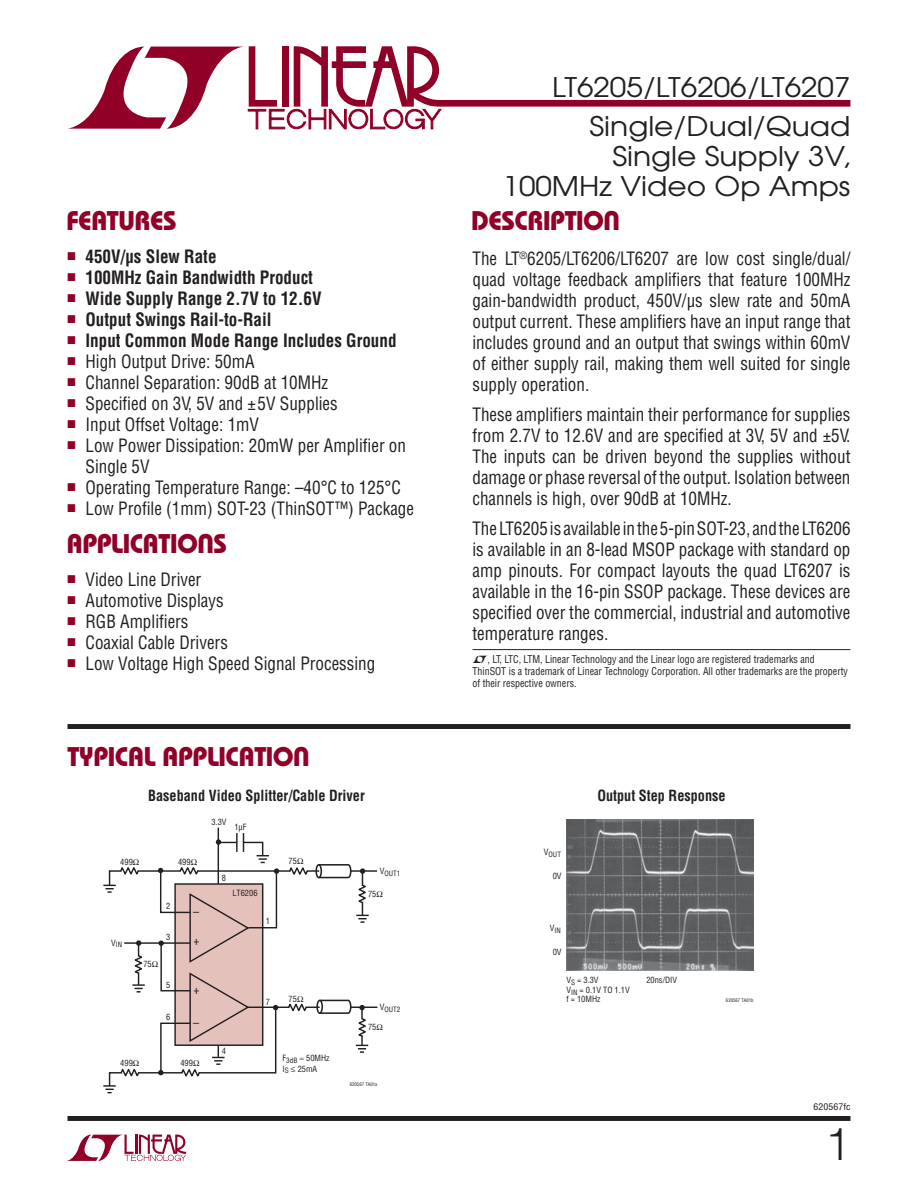
<style>
.page{position:relative;width:918px;height:1188px;background:#fff}
.page>*{position:absolute;margin:0;border:0;box-sizing:border-box;transform-origin:0 0}
.t1{font:300 45px "Helvetica";color:#231f20}
.t2{font:27px/30px "Avant Garde";color:#231f20;text-align:right;scale:1.1 1}
.t3{font:27px "Linear Bauhaus";letter-spacing:-.02em;color:#900027}
.t4{font:18px/21px "Linear Helv Cond";color:#231f20;text-align:justify;scale:.95 1}
.t5{font:700 18px "Linear Helv Cond";color:#231f20;scale:.95 1}
.t6{font:700 15px "Linear Helv Cond";color:#231f20;scale:.95 1}
.t7{font:12px "Linear Helv Cond";color:#231f20}
.t8{font:10.5px/12px "Linear Helv Cond";color:#231f20;scale:.95 1}
.t9{font:9px "Linear Helv Cond";color:#231f20;scale:1.1 1}
.t10{font:8.4px/10.8px "Linear Helv Cond";color:#231f20}
.t11{font:7.2px "Linear Helv Cond";color:#231f20}
.t12{font:4.8px "Linear Helv Cond";color:#231f20}
</style>
<div class="page">
<svg style="left:67px;top:1135px;width:119px;height:26px"></svg>
<div style="left:68px;top:1116px;width:782px;height:5px;background:#231f20"></div>
<svg style="left:68px;top:46px;width:782px;height:83px"></svg>
<div style="left:68px;top:724px;width:782px;height:5px;background:#231f20"></div>
<hr style="left:218px;top:828px;width:1px;height:229px;background:#231f20">
<img style="left:566px;top:819px;width:188px;height:152px">
<hr style="left:472px;top:649px;width:378px;height:1px;background:#231f20">
<svg style="left:103px;top:833px;width:274px;height:261px"></svg>
<h2 class="t3" style="left:67px;top:211px;width:112px">FEATURES</h2>
<p class="t5" style="left:68px;top:250px;width:158px"><sup>■</sup> 450V/μs Slew Rate</p>
<p class="t5" style="left:68px;top:271px;width:260px"><sup>■</sup> 100MHz Gain Bandwidth Product</p>
<p class="t5" style="left:68px;top:292px;width:269px"><sup>■</sup> Wide Supply Range 2.7V to 12.6V</p>
<p class="t5" style="left:68px;top:313px;width:216px"><sup>■</sup> Output Swings Rail-to-Rail</p>
<p class="t5" style="left:68px;top:334px;width:348px"><sup>■</sup> Input Common Mode Range Includes Ground</p>
<p class="t4" style="left:68px;top:353px;width:198px"><sup>■</sup> High Output Drive: 50mA</p>
<p class="t4" style="left:68px;top:374px;width:276px"><sup>■</sup> Channel Separation: 90dB at 10MHz</p>
<p class="t4" style="left:68px;top:395px;width:286px"><sup>■</sup> Specified on 3V, 5V and ±5V Supplies</p>
<p class="t4" style="left:68px;top:416px;width:203px"><sup>■</sup> Input Offset Voltage: 1mV</p>
<p class="t4" style="left:85px;top:437px;width:339px;text-indent:-18px"><sup>■</sup> Low Power Dissipation: 20mW per Amplifier on<br>Single 5V</p>
<p class="t4" style="left:68px;top:479px;width:352px"><sup>■</sup> Operating Temperature Range: –40°C to 125°C</p>
<p class="t4" style="left:68px;top:500px;width:366px"><sup>■</sup> Low Profile (1mm) SOT-23 (ThinSOT™) Package</p>
<h2 class="t3" style="left:66px;top:534px;width:162px">APPLICATIONS</h2>
<p class="t4" style="left:68px;top:571px;width:142px"><sup>■</sup> Video Line Driver</p>
<p class="t4" style="left:68px;top:592px;width:166px"><sup>■</sup> Automotive Displays</p>
<p class="t4" style="left:68px;top:613px;width:129px"><sup>■</sup> RGB Amplifiers</p>
<p class="t4" style="left:68px;top:634px;width:170px"><sup>■</sup> Coaxial Cable Drivers</p>
<p class="t4" style="left:68px;top:655px;width:326px"><sup>■</sup> Low Voltage High Speed Signal Processing</p>
<h2 class="t3" style="left:68px;top:747px;width:244px">TYPICAL APPLICATION</h2>
<p class="t6" style="left:148px;top:790px;width:229px">Baseband Video Splitter/Cable Driver</p>
<p class="t10" style="left:120px;top:857px;width:21px">499Ω</p>
<p class="t10" style="left:178px;top:857px;width:21px">499Ω</p>
<p class="t11" style="left:111px;top:942px;width:13px"><sup>V</sup>IN</p>
<p class="t10" style="left:166px;top:902px;width:6px">2</p>
<p class="t10" style="left:166px;top:932px;width:6px">3</p>
<p class="t10" style="left:143px;top:960px;width:16px">75Ω</p>
<p class="t10" style="left:166px;top:981px;width:6px">5</p>
<p class="t10" style="left:166px;top:1013px;width:6px">6</p>
<p class="t7" style="left:193px;top:907px;width:7px">–</p>
<p class="t7" style="left:193px;top:936px;width:7px">+</p>
<p class="t7" style="left:193px;top:986px;width:7px">+</p>
<p class="t7" style="left:193px;top:1019px;width:7px">–</p>
<p class="t10" style="left:120px;top:1059px;width:21px">499Ω</p>
<p class="t10" style="left:180px;top:1059px;width:21px">499Ω</p>
<p class="t10" style="left:211px;top:817px;width:17px">3.3V</p>
<p class="t10" style="left:234px;top:823px;width:14px">1μF</p>
<p class="t10" style="left:222px;top:874px;width:6px">8</p>
<p class="t10" style="left:232px;top:888px;width:27px">LT6206</p>
<p class="t10" style="left:266px;top:917px;width:6px">1</p>
<p class="t10" style="left:222px;top:1047px;width:6px">4</p>
<p class="t10" style="left:266px;top:998px;width:6px">7</p>
<p class="t10" style="left:289px;top:857px;width:16px">75Ω</p>
<p class="t10" style="left:289px;top:994px;width:16px">75Ω</p>
<p class="t10" style="left:283px;top:1054px;width:49px">F<sub>3dB</sub> 50MHz<br>I<sub>S</sub> 25mA</p>
<p class="t11" style="left:380px;top:871px;width:22px"><sup>V</sup>OUT1</p>
<p class="t10" style="left:368px;top:889px;width:16px">75Ω</p>
<p class="t11" style="left:380px;top:1007px;width:22px"><sup>V</sup>OUT2</p>
<p class="t10" style="left:368px;top:1023px;width:16px">75Ω</p>
<p class="t12" style="left:350px;top:1083px;width:29px">620567 TA01a</p>
<h2 class="t2" style="left:552px;top:75px;width:273px">LT6205/LT6206/LT6207</h2>
<h2 class="t2" style="left:503px;top:114px;width:318px">Single/Dual/Quad<br>Single Supply 3V,<br>100MHz Video Op Amps</h2>
<h2 class="t3" style="left:471px;top:211px;width:151px">DESCRIPTION</h2>
<p class="t4" style="left:472px;top:250px;width:399px">The LT<sup>®</sup>6205/LT6206/LT6207 are low cost single/dual/ quad voltage feedback amplifiers that feature 100MHz gain-bandwidth product, 450V/μs slew rate and 50mA output current. These amplifiers have an input range that includes ground and an output that swings within 60mV of either supply rail, making them well suited for single supply operation.</p>
<p class="t4" style="left:472px;top:406px;width:399px">These amplifiers maintain their performance for supplies from 2.7V to 12.6V and are specified at 3V, 5V and ±5V.<br>The inputs can be driven beyond the supplies without damage or phase reversal of the output. Isolation between channels is high, over 90dB at 10MHz.</p>
<p class="t4" style="left:472px;top:520px;width:400px">The LT6205 is available in the 5-pin SOT-23, and the LT6206 is available in an 8-lead MSOP package with standard op amp pinouts. For compact layouts the quad LT6207 is available in the 16-pin SSOP package. These devices are specified over the commercial, industrial and automotive temperature ranges.</p>
<p class="t8" style="left:472px;top:654px;width:397px;text-indent:15px">, LT, LTC, LTM, Linear Technology and the Linear logo are registered trademarks and<br>ThinSOT is a trademark of Linear Technology Corporation. All other trademarks are the property of their respective owners.</p>
<p class="t11" style="left:544px;top:851px;width:19px"><sup>V</sup>OUT</p>
<p class="t10" style="left:553px;top:872px;width:10px">0V</p>
<p class="t11" style="left:550px;top:928px;width:13px"><sup>V</sup>IN</p>
<p class="t10" style="left:553px;top:948px;width:10px">0V</p>
<p class="t6" style="left:597px;top:790px;width:136px">Output Step Response</p>
<p class="t10" style="left:566px;top:976px;width:34px">V<sub>S</sub> = 3.3V</p>
<p class="t10" style="left:646px;top:975px;width:32px">20ns/DIV</p>
<p class="t10" style="left:566px;top:986px;width:65px;line-height:9.6px">V<sub>IN</sub> = 0.1V TO 1.1V f = 10MHz</p>
<p class="t12" style="left:726px;top:999px;width:29px">620567 TA01b</p>
<p class="t9" style="left:814px;top:1104px;width:35px">620567fc</p>
<h1 class="t1" style="left:825px;top:1128px;width:27px">1</h1>
</div>
